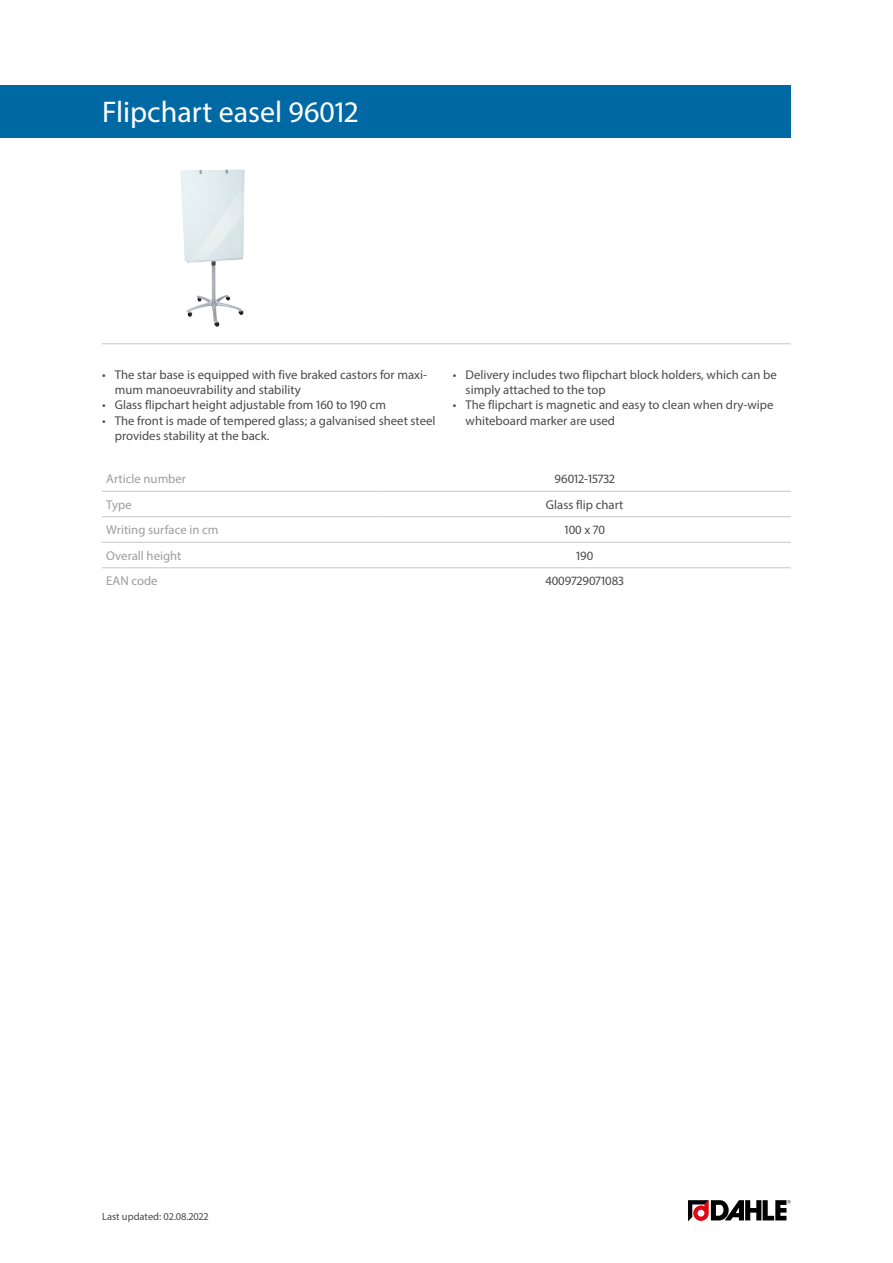
<style>
.page{position:relative;width:893px;height:1263px;background:#fff}
.page>*{position:absolute;margin:0;border:0;box-sizing:border-box;transform-origin:0 0}
.Produktname{font:30px "Myriad Pro";color:#fff}
.Produkttabelle_Zentr{font:12.75px/15.3px "Myriad Pro";color:#4a4a49}
.Produkttabelle_Links{font:12.75px "Myriad Pro";color:#9d9d9c}
.t1{font:10.5px "Myriad Pro";color:#4a4a49}
</style>
<div class="page">
<img style="left:180px;top:169px;width:63px;height:151px">
<hr style="left:102px;top:343px;width:689px;height:1px;background:#c6c6c6">
<svg style="left:688px;top:1200px;width:103px;height:21px"></svg>
<div style="left:0;top:85px;width:791px;height:53px;background:#0069a4"></div>
<hr style="left:102px;top:491px;width:276px;height:1px;background:#c6c6c6">
<hr style="left:378px;top:491px;width:413px;height:1px;background:#c6c6c6">
<hr style="left:102px;top:516px;width:276px;height:1px;background:#c6c6c6">
<hr style="left:378px;top:516px;width:413px;height:1px;background:#c6c6c6">
<hr style="left:102px;top:542px;width:276px;height:1px;background:#c6c6c6">
<hr style="left:378px;top:542px;width:413px;height:1px;background:#c6c6c6">
<hr style="left:102px;top:567px;width:276px;height:1px;background:#c6c6c6">
<hr style="left:378px;top:567px;width:413px;height:1px;background:#c6c6c6">
<p class="Produktname" style="left:102px;top:94px;width:258px">Flipchart easel 96012</p>
<p class="Produkttabelle_Zentr" style="left:115px;top:367px;width:314px;text-indent:-13px">• The star base is equipped with five braked castors for maxi&shy;mum manoeuvrability and stability</p>
<p class="Produkttabelle_Zentr" style="left:102px;top:397px;width:286px">• Glass flipchart height adjustable from 160 to 190 cm</p>
<p class="Produkttabelle_Zentr" style="left:115px;top:413px;width:322px;text-indent:-13px">• The front is made of tempered glass; a galvanised sheet steel provides stability at the back.</p>
<p class="Produkttabelle_Zentr" style="left:466px;top:367px;width:313px;text-indent:-13px">• Delivery includes two flipchart block holders, which can be simply attached to the top</p>
<p class="Produkttabelle_Zentr" style="left:466px;top:397px;width:309px;text-indent:-13px">• The flipchart is magnetic and easy to clean when dry-wipe whiteboard marker are used</p>
<p class="Produkttabelle_Links" style="left:106px;top:471px;width:81px">Article number</p>
<p class="Produkttabelle_Zentr" style="left:555px;top:471px;width:62px">96012-15732</p>
<p class="Produkttabelle_Links" style="left:106px;top:497px;width:27px">Type</p>
<p class="Produkttabelle_Zentr" style="left:546px;top:497px;width:79px">Glass flip chart</p>
<p class="Produkttabelle_Links" style="left:106px;top:522px;width:114px">Writing surface in cm</p>
<p class="Produkttabelle_Zentr" style="left:564px;top:522px;width:42px">100 x 70</p>
<p class="Produkttabelle_Links" style="left:106px;top:548px;width:77px">Overall height</p>
<p class="Produkttabelle_Zentr" style="left:576px;top:548px;width:19px">190</p>
<p class="Produkttabelle_Links" style="left:106px;top:573px;width:53px">EAN code</p>
<p class="Produkttabelle_Zentr" style="left:545px;top:573px;width:80px">4009729071083</p>
<p class="t1" style="left:102px;top:1210px;width:108px">Last updated: 02.08.2022</p>
</div>
